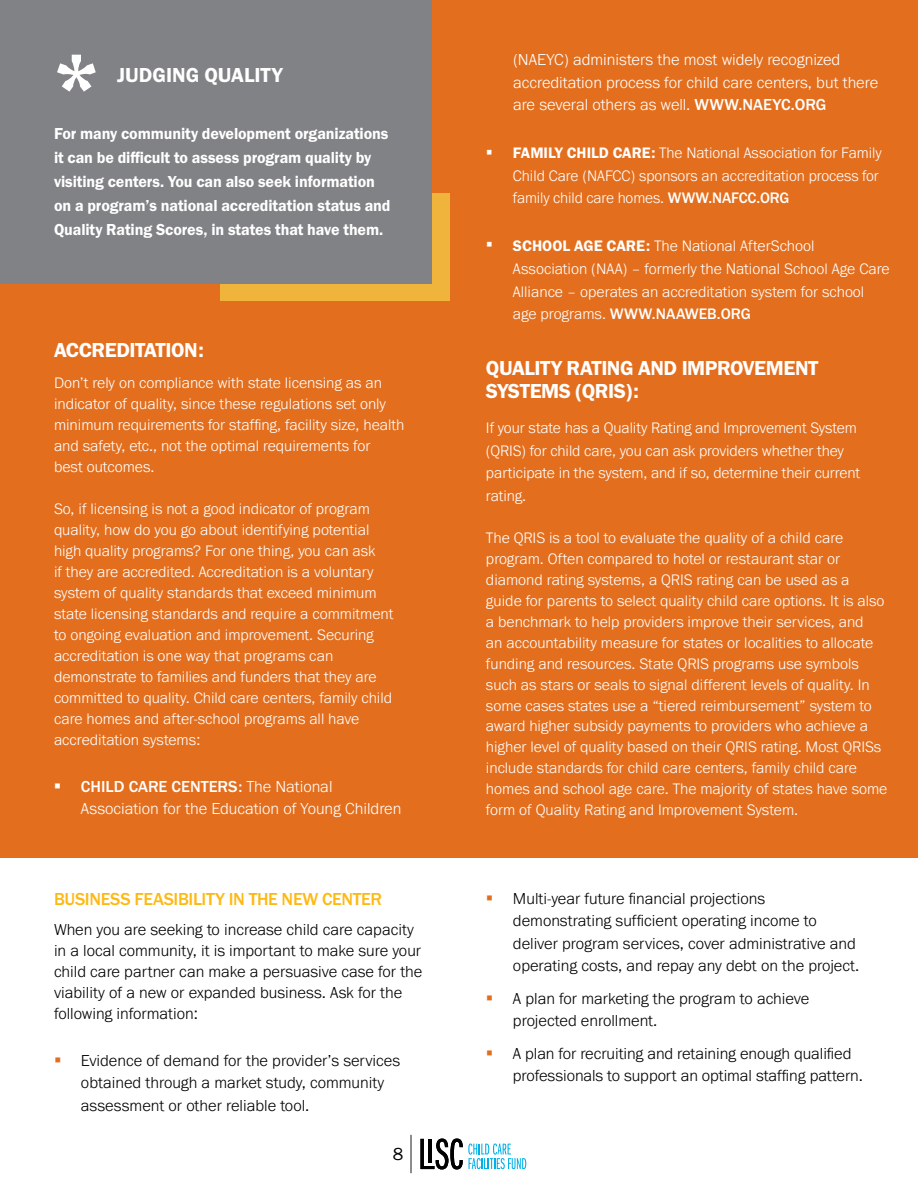
<style>
.page{position:relative;width:918px;height:1188px;background:#fff}
.page>*{position:absolute;margin:0;border:0;box-sizing:border-box;transform-origin:0 0}
.t1{font:700 72px "Rockwell";color:#fff}
.t2{font:21px/22.5px "Franklin Gothic URW Dem";letter-spacing:-.02em;color:#fff}
.t3{font:21px "Franklin Gothic URW Dem";color:#fff}
.t4{font:500 18px "Franklin Gothic URW";letter-spacing:-.02em;color:#fdb913}
.t5{font:18px "Franklin Gothic URW Boo";color:#000}
.t6{font:300 16.5px/22.5px "Franklin Gothic URW";color:#000}
.t7{font:16.5px/24px "Franklin Gothic URW Dem";letter-spacing:-.005em;color:#fff}
.t8{font:300 16.5px/22.5px "Franklin Gothic URW";color:#fff}
.t9{font:300 15.75px/21px "Franklin Gothic URW";color:#fff}
.s1{font-weight:500}
.s2{font-family:"Franklin Gothic URW Dem";font-weight:400}
</style>
<div class="page">
<svg style="left:420px;top:1139px;width:106px;height:30px"></svg>
<hr style="left:411px;top:1135px;width:1px;height:38px;background:#000">
<div style="left:0;top:0;width:918px;height:858px;background:#e36f1e"></div>
<div style="left:220px;top:194px;width:230px;height:108px;background:#f0b33b"></div>
<div style="left:0;top:0;width:432px;height:284px;background:#808285"></div>
<h1 class="t1" style="left:54px;top:35px;width:46px">*</h1>
<h2 class="t3" style="left:117px;top:62px;width:167px">JUDGING QUALITY</h2>
<p class="t7" style="left:54px;top:121px;width:338px">For many community development organizations it can be difficult to assess program quality by visiting centers. You can also seek information on a program’s national accreditation status and Quality Rating Scores, in states that have them.</p>
<h2 class="t2" style="left:54px;top:339px;width:151px">ACCREDITATION:</h2>
<p class="t9" style="left:54px;top:372px;width:352px">Don’t rely on compliance with state licensing as an indicator of quality, since these regulations set only minimum requirements for staffing, facility size, health and safety, etc., not the optimal requirements for<br>best outcomes.</p>
<p class="t9" style="left:54px;top:498px;width:341px">So, if licensing is not a good indicator of program quality, how do you go about identifying potential high quality programs? For one thing, you can ask<br>if they are accredited. Accreditation is a voluntary system of quality standards that exceed minimum state licensing standards and require a commitment to ongoing evaluation and improvement. Securing accreditation is one way that programs can demonstrate to families and funders that they are committed to quality. Child care centers, family child care homes and after-school programs all have accreditation systems:</p>
<p class="t8" style="left:81px;top:775px;width:322px"><span class="s1">CHILD CARE CENTERS:</span> The National<br>Association for the Education of Young Children</p>
<p class="t4" style="left:54px;top:887px;width:330px">BUSINESS FEASIBILITY IN THE NEW CENTER</p>
<p class="t6" style="left:54px;top:919px;width:370px;line-height:21px">When you are seeking to increase child care capacity in a local community, it is important to make sure your child care partner can make a persuasive case for the viability of a new or expanded business. Ask for the following information:</p>
<p class="t6" style="left:81px;top:1049px;width:321px">Evidence of demand for the provider’s services obtained through a market study, community assessment or other reliable tool.</p>
<p class="t5" style="left:393px;top:1143px;width:12px">8</p>
<p class="t8" style="left:513px;top:48px;width:367px">(NAEYC) administers the most widely recognized accreditation process for child care centers, but there are several others as well. <span class="s1">WWW.NAEYC.ORG</span></p>
<p class="t9" style="left:513px;top:141px;width:370px;line-height:22.5px"><span class="s2">FAMILY CHILD CARE:</span> The National Association for Family<br>Child Care (NAFCC) sponsors an accreditation process for family child care homes. <span class="s1">WWW.NAFCC.ORG</span></p>
<p class="t9" style="left:513px;top:235px;width:378px;line-height:22.5px"><span class="s2">SCHOOL AGE CARE:</span> The National AfterSchool Association (NAA) – formerly the National School Age Care Alliance – operates an accreditation system for school age programs. <span class="s1">WWW.NAAWEB.ORG</span></p>
<h2 class="t2" style="left:486px;top:356px;width:334px">QUALITY RATING AND IMPROVEMENT<br>SYSTEMS (QRIS):</h2>
<p class="t9" style="left:486px;top:416px;width:376px;line-height:22.5px">If your state has a Quality Rating and Improvement System (QRIS) for child care, you can ask providers whether they participate in the system, and if so, determine their current rating.</p>
<p class="t9" style="left:486px;top:526px;width:403px">The QRIS is a tool to evaluate the quality of a child care program. Often compared to hotel or restaurant star or diamond rating systems, a QRIS rating can be used as a guide for parents to select quality child care options. It is also a benchmark to help providers improve their services, and<br>an accountability measure for states or localities to allocate funding and resources. State QRIS programs use symbols such as stars or seals to signal different levels of quality. In some cases states use a “tiered reimbursement” system to award higher subsidy payments to providers who achieve a higher level of quality based on their QRIS rating. Most QRISs include standards for child care centers, family child care homes and school age care. The majority of states have some form of Quality Rating and Improvement System.</p>
<p class="t6" style="left:513px;top:886px;width:348px">Multi-year future financial projections demonstrating sufficient operating income to deliver program services, cover administrative and operating costs, and repay any debt on the project.</p>
<p class="t6" style="left:513px;top:986px;width:298px">A plan for marketing the program to achieve projected enrollment.</p>
<p class="t6" style="left:513px;top:1041px;width:351px">A plan for recruiting and retaining enough qualified professionals to support an optimal staffing pattern.</p>
</div>
